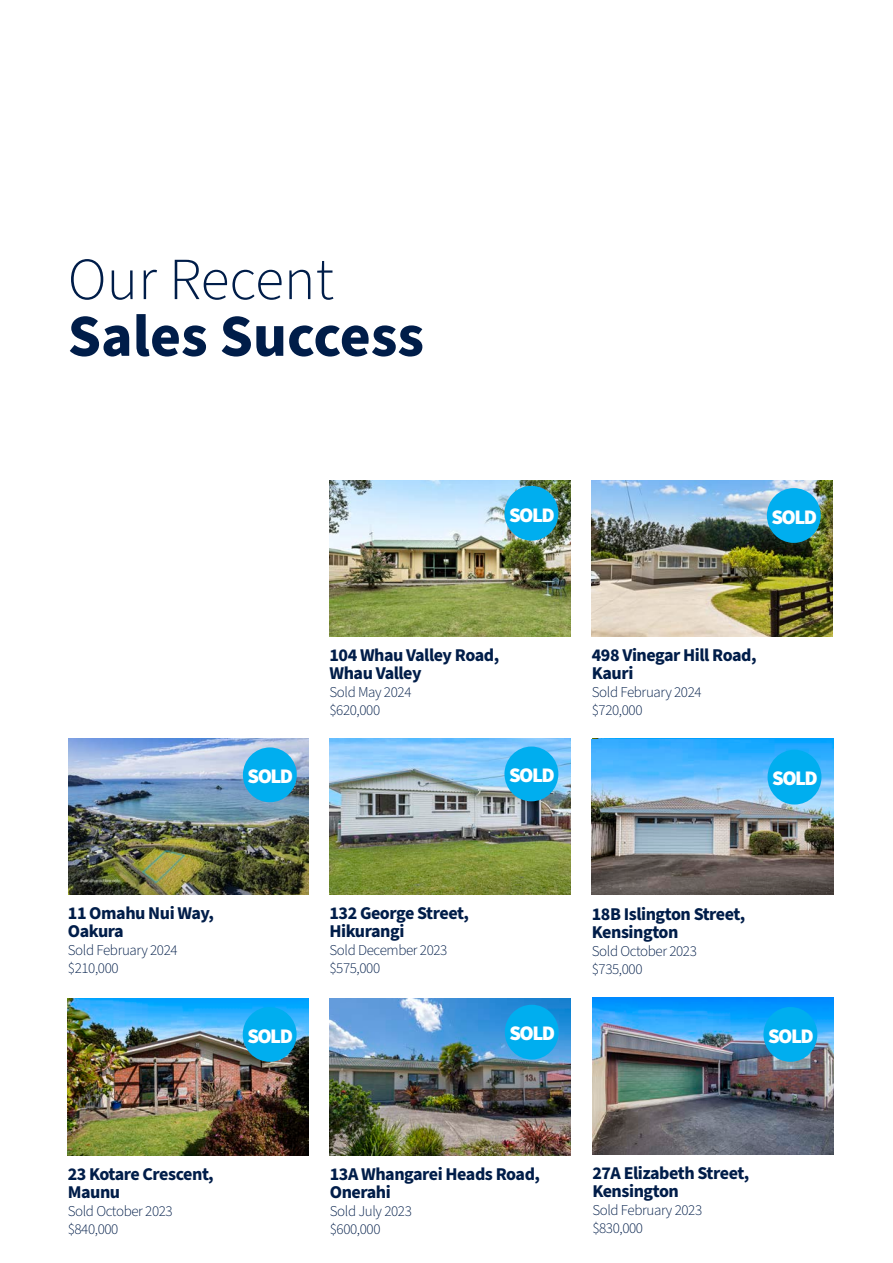
<style>
.page{position:relative;width:893px;height:1263px;background:#fff}
.page>*{position:absolute;margin:0;border:0;box-sizing:border-box;transform-origin:0 0}
.t1{font:700 59.7px "Source Sans Pro";color:#001d49}
.t2{font:300 59.7px "Source Sans Pro";color:#001d49}
.t3{font:900 20.7px "Source Sans Pro";letter-spacing:-.075em;color:#fff}
.t4{font:700 18px/18px "Source Sans Pro";letter-spacing:-.025em;color:#001d49}
.t5{font:300 15px/18px "Source Sans Pro";letter-spacing:-.025em;color:#001d49}
</style>
<div class="page">
<img style="left:592px;top:998px;width:241px;height:156px">
<img style="left:330px;top:999px;width:241px;height:156px">
<img style="left:68px;top:999px;width:241px;height:156px">
<div style="left:243px;top:1007px;width:54px;height:55px;background:#00aeef;border-radius:50%"></div>
<div style="left:505px;top:1005px;width:54px;height:54px;background:#00aeef;border-radius:50%"></div>
<img style="left:592px;top:739px;width:241px;height:156px">
<img style="left:68px;top:738px;width:241px;height:157px">
<img style="left:592px;top:480px;width:241px;height:156px">
<div style="left:767px;top:488px;width:54px;height:55px;background:#00aeef;border-radius:50%"></div>
<div style="left:243px;top:747px;width:54px;height:55px;background:#00aeef;border-radius:50%"></div>
<div style="left:763px;top:1007px;width:54px;height:55px;background:#00aeef;border-radius:50%"></div>
<div style="left:767px;top:750px;width:54px;height:54px;background:#00aeef;border-radius:50%"></div>
<img style="left:330px;top:480px;width:240px;height:156px">
<img style="left:329px;top:738px;width:241px;height:157px">
<div style="left:504px;top:746px;width:54px;height:55px;background:#00aeef;border-radius:50%"></div>
<div style="left:504px;top:486px;width:54px;height:55px;background:#00aeef;border-radius:50%"></div>
<h1 class="t2" style="left:68px;top:254px;width:268px">Our Recent</h1>
<h1 class="t1" style="left:68px;top:312px;width:358px">Sales Success</h1>
<p class="t3" style="left:509px;top:506px;width:47px">SOLD</p>
<p class="t3" style="left:771px;top:508px;width:47px">SOLD</p>
<p class="t3" style="left:248px;top:768px;width:47px">SOLD</p>
<p class="t4" style="left:329px;top:647px;width:171px">104 Whau Valley Road,<br>Whau Valley</p>
<p class="t5" style="left:329px;top:684px;width:84px">Sold May 2024 $620,000</p>
<p class="t3" style="left:509px;top:767px;width:47px">SOLD</p>
<p class="t4" style="left:592px;top:647px;width:166px">498 Vinegar Hill Road,<br>Kauri</p>
<p class="t5" style="left:592px;top:684px;width:111px">Sold February 2024 $720,000</p>
<p class="t3" style="left:772px;top:767px;width:47px">SOLD</p>
<p class="t3" style="left:772px;top:770px;width:47px">SOLD</p>
<p class="t4" style="left:68px;top:905px;width:148px">11 Omahu Nui Way,<br>Oakura</p>
<p class="t5" style="left:68px;top:942px;width:111px">Sold February 2024 $210,000</p>
<p class="t4" style="left:329px;top:905px;width:141px">132 George Street,<br>Hikurangi</p>
<p class="t5" style="left:329px;top:942px;width:119px">Sold December 2023 $575,000</p>
<p class="t3" style="left:247px;top:1027px;width:47px">SOLD</p>
<p class="t3" style="left:509px;top:1025px;width:47px">SOLD</p>
<p class="t4" style="left:592px;top:906px;width:155px">18B Islington Street,<br>Kensington</p>
<p class="t5" style="left:592px;top:943px;width:106px">Sold October 2023 $735,000</p>
<p class="t3" style="left:772px;top:1026px;width:47px">SOLD</p>
<p class="t3" style="left:768px;top:1027px;width:47px">SOLD</p>
<p class="t4" style="left:68px;top:1166px;width:148px">23 Kotare Crescent,<br>Maunu</p>
<p class="t5" style="left:68px;top:1203px;width:106px">Sold October 2023 $840,000</p>
<p class="t4" style="left:330px;top:1166px;width:212px">13A Whangarei Heads Road,<br>Onerahi</p>
<p class="t5" style="left:330px;top:1203px;width:84px">Sold July 2023 $600,000</p>
<p class="t4" style="left:592px;top:1165px;width:158px">27A Elizabeth Street,<br>Kensington</p>
<p class="t5" style="left:592px;top:1202px;width:111px">Sold February 2023 $830,000</p>
</div>
